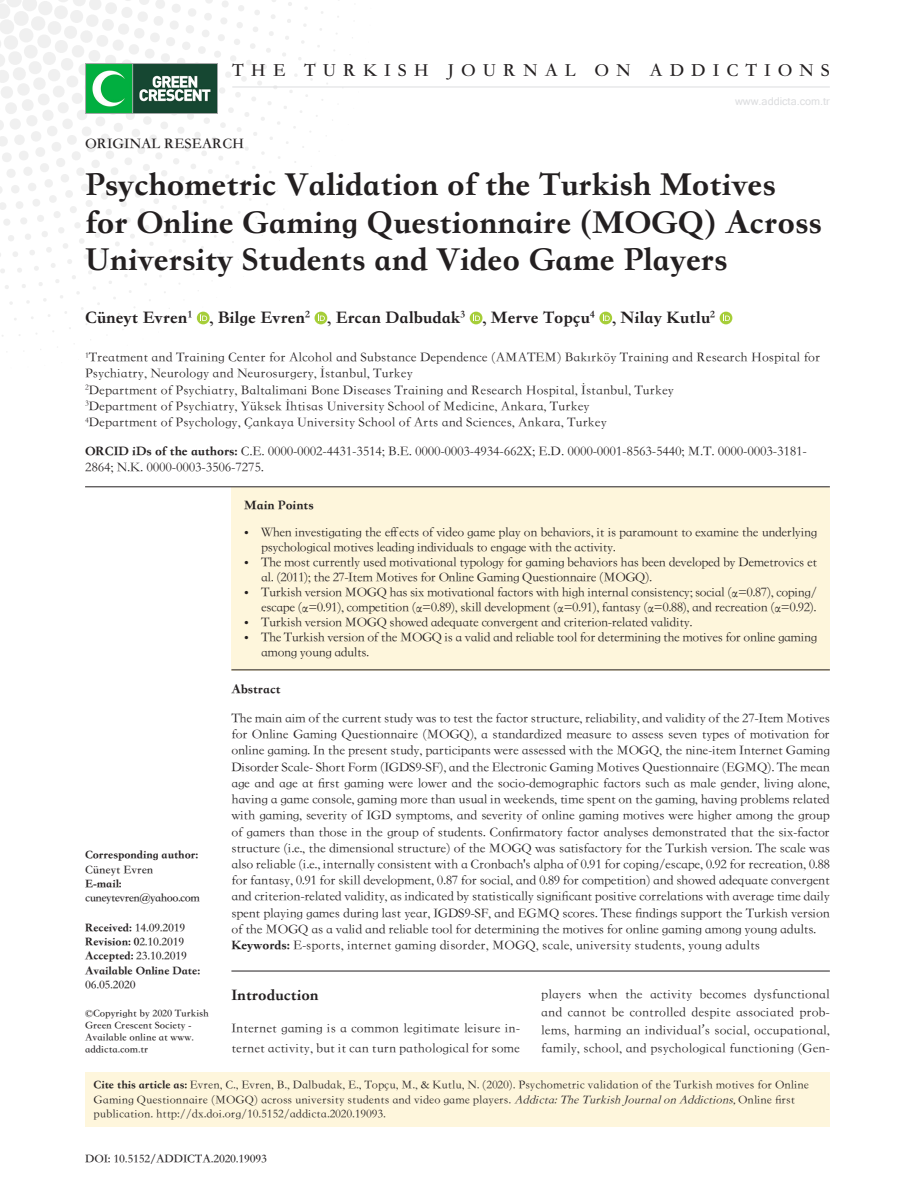
<style>
.page{position:relative;width:915px;height:1191px;background:#fff}
.page>*{position:absolute;margin:0;border:0;box-sizing:border-box;transform-origin:0 0}
.t1{font:900 34.5px/37.5px "ST Kaiti SC";color:#231f20}
.t2{font:700 18.6px "ST Kaiti SC";letter-spacing:.38em;color:#231f20}
.t3{font:900 18px "ST Kaiti SC";color:#231f20}
.t4{font:900 16.5px "ST Kaiti SC";color:#231f20}
.t5{font:700 15px "ST Kaiti SC";color:#231f20}
.t6{font:13.5px/16.2px "ST Kaiti SC";color:#231f20}
.t7{font:13.5px/15px "ST Kaiti SC";letter-spacing:-.03em;color:#231f20}
.t8{font:900 13.5px "ST Kaiti SC";color:#231f20}
.t9{font:12px/14.4px "ST Kaiti SC";color:#231f20}
.t10{font:700 12px "ST Kaiti SC";color:#231f20}
.t11{font:900 12px/14.4px "ST Kaiti SC";color:#231f20}
.t12{font:700 12px "ST Kaiti SC";letter-spacing:-.04em;color:#231f20}
.t13{font:10.8px "Microsoft Sans Serif";color:#dcdddf}
.t14{font:700 10.5px/12px "ST Kaiti SC";color:#231f20}
.s1{font-weight:900}
.s2{font-weight:700}
.s3{font-style:italic}
</style>
<div class="page">
<div style="left:231px;top:487px;width:598px;height:183px;background:#fef6dc"></div>
<hr style="left:231px;top:970px;width:598px;height:1px;background:#231f20">
<div style="left:85px;top:1072px;width:744px;height:54px;background:#fef6dc"></div>
<svg style="left:0;top:0;width:388px;height:350px"></svg>
<div style="left:469px;top:312px;width:13px;height:12px;background:#a6ce39;border-radius:50%"></div>
<svg style="left:473px;top:314px;width:7px;height:7px"></svg>
<div style="left:599px;top:312px;width:13px;height:12px;background:#a6ce39;border-radius:50%"></div>
<svg style="left:602px;top:314px;width:7px;height:7px"></svg>
<svg style="left:719px;top:312px;width:13px;height:12px"></svg>
<svg style="left:722px;top:314px;width:7px;height:7px"></svg>
<hr style="left:85px;top:486px;width:744px;height:1px;background:#231f20">
<hr style="left:231px;top:669px;width:598px;height:1px;background:#231f20">
<hr style="left:232px;top:87px;width:597px;height:1px;background:#dcdddf">
<img style="left:85px;top:64px;width:132px;height:49px">
<p class="t2" style="left:232px;top:60px;width:599px">THE TURKISH JOURNAL ON ADDICTIONS</p>
<p class="t5" style="left:85px;top:134px;width:161px">ORIGINAL RESEARCH</p>
<p class="t13" style="left:734px;top:95px;width:96px">www.addicta.com.tr</p>
<p class="t1" style="left:85px;top:167px;width:737px">Psychometric Validation of the Turkish Motives for Online Gaming Questionnaire (MOGQ) Across<br>University Students and Video Game Players</p>
<p class="t3" style="left:85px;top:308px;width:631px">Cüneyt Evren<sup>1</sup> , Bilge Evren<sup>2</sup> , Ercan Dalbudak<sup>3</sup> , Merve Topçu<sup>4</sup> , Nilay Kutlu<sup>2</sup></p>
<p class="t6" style="left:85px;top:349px;width:736px"><sup>1</sup>Treatment and Training Center for Alcohol and Substance Dependence (AMATEM) Bakırköy Training and Research Hospital for<br>Psychiatry, Neurology and Neurosurgery, İstanbul, Turkey</p>
<p class="t6" style="left:85px;top:382px;width:590px"><sup>2</sup>Department of Psychiatry, Baltalimani Bone Diseases Training and Research Hospital, İstanbul, Turkey</p>
<p class="t6" style="left:85px;top:398px;width:506px"><sup>3</sup>Department of Psychiatry, Yüksek İhtisas University School of Medicine, Ankara, Turkey</p>
<p class="t6" style="left:85px;top:414px;width:523px"><sup>4</sup>Department of Psychology, Çankaya University School of Arts and Sciences, Ankara, Turkey</p>
<p class="t6" style="left:85px;top:443px;width:722px"><span class="s1">ORCID iDs of the authors:</span> C.E. 0000-0002-4431-3514; B.E. 0000-0003-4934-662X; E.D. 0000-0001-8563-5440; M.T. 0000-0003-3181-<br>2864; N.K. 0000-0003-3506-7275.</p>
<p class="t11" style="left:85px;top:847px;width:114px">Corresponding author:<br><span class="s2">Cüneyt Evren</span></p>
<p class="t11" style="left:85px;top:876px;width:38px">E-mail:</p>
<p class="t12" style="left:85px;top:891px;width:116px">cuneytevren@yahoo.com</p>
<p class="t10" style="left:85px;top:920px;width:101px"><span class="s1">Received:</span> 14.09.2019</p>
<p class="t11" style="left:85px;top:934px;width:100px">Revision: 0<span class="s2">2.10.2019</span></p>
<p class="t10" style="left:85px;top:949px;width:103px"><span class="s1">Accepted:</span> 23.10.2019</p>
<p class="t11" style="left:85px;top:963px;width:116px">Available Online Date:</p>
<p class="t10" style="left:85px;top:978px;width:52px">06.05.2020</p>
<p class="t14" style="left:85px;top:1007px;width:125px">©Copyright by 2020 Turkish<br>Green Crescent Society -<br>Available online at www. addicta.com.tr</p>
<p class="t8" style="left:244px;top:497px;width:71px">Main Points</p>
<p class="t7" style="left:261px;top:525px;width:557px;text-indent:-17px">• When investigating the effects of video game play on behaviors, it is paramount to examine the underlying psychological motives leading individuals to engage with the activity.</p>
<p class="t7" style="left:261px;top:555px;width:557px;text-indent:-17px">• The most currently used motivational typology for gaming behaviors has been developed by Demetrovics et al. (2011); the 27-Item Motives for Online Gaming Questionnaire (MOGQ).</p>
<p class="t7" style="left:244px;top:585px;width:574px;text-align:right">• Turkish version MOGQ has six motivational factors with high internal consistency; social (α=0.87), coping/ escape (α=0.91), competition (α=0.89), skill development (α=0.91), fantasy (α=0.88), and recreation (α=0.92).</p>
<p class="t7" style="left:244px;top:615px;width:449px">• Turkish version MOGQ showed adequate convergent and criterion-related validity.</p>
<p class="t7" style="left:261px;top:630px;width:557px;text-indent:-17px">• The Turkish version of the MOGQ is a valid and reliable tool for determining the motives for online gaming among young adults.</p>
<p class="t8" style="left:231px;top:681px;width:51px">Abstract</p>
<p class="t6" style="left:231px;top:710px;width:599px;text-align:justify">The main aim of the current study was to test the factor structure, reliability, and validity of the 27-Item Motives for Online Gaming Questionnaire (MOGQ), a standardized measure to assess seven types of motivation for online gaming. In the present study, participants were assessed with the MOGQ, the nine-item Internet Gaming Disorder Scale- Short Form (IGDS9-SF), and the Electronic Gaming Motives Questionnaire (EGMQ). The mean age and age at first gaming were lower and the socio-demographic factors such as male gender, living alone, having a game console, gaming more than usual in weekends, time spent on the gaming, having problems related with gaming, severity of IGD symptoms, and severity of online gaming motives were higher among the group of gamers than those in the group of students. Confirmatory factor analyses demonstrated that the six-factor structure (i.e., the dimensional structure) of the MOGQ was satisfactory for the Turkish version. The scale was also reliable (i.e., internally consistent with a Cronbach's alpha of 0.91 for coping/escape, 0.92 for recreation, 0.88 for fantasy, 0.91 for skill development, 0.87 for social, and 0.89 for competition) and showed adequate convergent and criterion-related validity, as indicated by statistically significant positive correlations with average time daily spent playing games during last year, IGDS9-SF, and EGMQ scores. These findings support the Turkish version of the MOGQ as a valid and reliable tool for determining the motives for online gaming among young adults.</p>
<p class="t6" style="left:231px;top:937px;width:530px"><span class="s1">Keywords:</span> E-sports, internet gaming disorder, MOGQ, scale, university students, young adults</p>
<p class="t4" style="left:231px;top:985px;width:89px">Introduction</p>
<p class="t6" style="left:231px;top:1019px;width:290px;line-height:19.6px">Internet gaming is a common legitimate leisure in&shy;ternet activity, but it can turn pathological for some</p>
<p class="t6" style="left:541px;top:985px;width:290px;line-height:18.1px;text-align:justify">players when the activity becomes dysfunctional and cannot be controlled despite associated prob&shy;lems, harming an individual’s social, occupational, family, school, and psychological functioning (Gen-</p>
<p class="t9" style="left:94px;top:1078px;width:716px"><span class="s1">Cite this article as:</span> Evren, C., Evren, B., Dalbudak, E., Topçu, M., &amp; Kutlu, N. (2020). Psychometric validation of the Turkish motives for Online<br>Gaming Questionnaire (MOGQ) across university students and video game players. <span class="s3">Addicta:TheTurkishJournalonAddictions,</span>Online first publication. http://dx.doi.org/10.5152/addicta.2020.19093.</p>
<p class="t10" style="left:85px;top:1152px;width:183px">DOI: 10.5152/ADDICTA.2020.19093</p>
</div>
